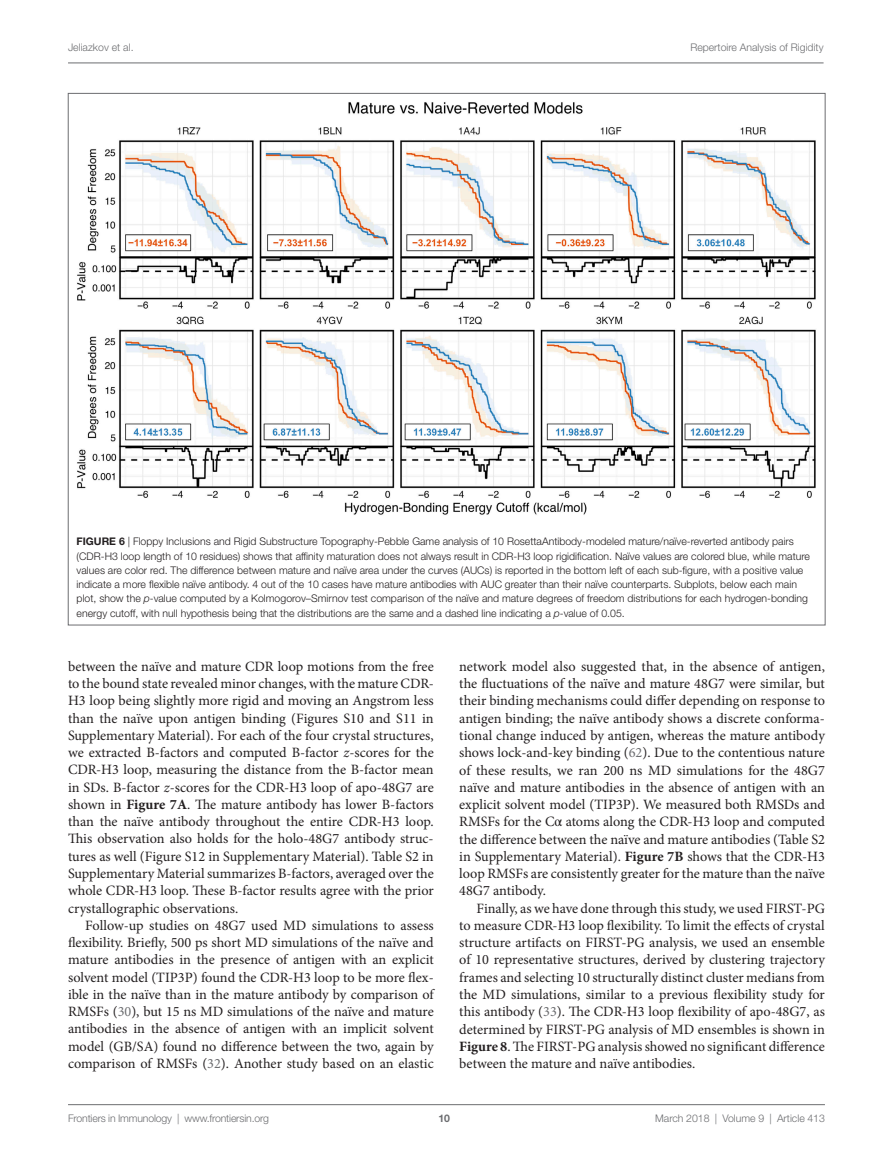
<style>
.page{position:relative;width:893px;height:1170px;background:#fff}
.page>*{position:absolute;margin:0;border:0;box-sizing:border-box;transform-origin:0 0}
.t1{font:14.25px/17.2px "Minion Pro";color:#231f20;text-align:justify}
.t2{font:300 10.5px/14.2px "Helvetica Neue LT Std";color:#231f20}
.t3{font:300 10.5px "Helvetica Neue LT Std";color:#6c6d70}
.t4{font:700 10.5px "Helvetica Neue LT Std";color:#6c6d70}
.s1{font-weight:700}
.s2{font-style:italic}
.s3{color:#6c6d70}
.s4{font-family:"STIX General"}
</style>
<div class="page">
<img style="left:77px;top:102px;width:739px;height:413px">
<hr style="left:68px;top:63px;width:756px;height:1px;background:#6c6d70">
<hr style="left:68px;top:1104px;width:757px;height:1px;background:#6c6d70">
<p class="t3" style="left:68px;top:41px;width:67px">Jeliazkov et al.</p>
<p class="t3" style="left:690px;top:41px;width:135px">Repertoire Analysis of Rigidity</p>
<p class="t2" style="left:77px;top:534px;width:735px"><span class="s1">FIG URE 6</span> | Floppy Inclusions and Rigid Substructure Topography-Pebble Game analysis of 10 RosettaAntibody-modeled mature/naïve-reverted antibody pairs (CDR-H3 loop length of 10 residues) shows that affinity maturation does not always result in CDR-H3 loop rigidification. Naïve values are colored blue, while mature values are color red. The difference between mature and naïve area under the curves (AUCs) is reported in the bottom left of each sub-figure, with a positive value indicate a more flexible naïve antibody. 4 out of the 10 cases have mature antibodies with AUC greater than their naïve counterparts. Subplots, below each main plot, show the <span class="s2">p</span>-value computed by a Kolmogorov–Smirnov test comparison of the naïve and mature degrees of freedom distributions for each hydrogen-bonding energy cutoff, with null hypothesis being that the distributions are the same and a dashed line indicating a <span class="s2">p</span>-value of 0.05.</p>
<p class="t1" style="left:68px;top:657px;width:367px">between the naïve and mature CDR loop motions from the free to the bound state revealed minor changes, with the mature CDR-H3 loop being slightly more rigid and moving an Angstrom less than the naïve upon antigen binding (Figures S10 and S11 in Supplementary Material). For each of the four crystal structures, we extracted B-factors and computed B-factor <span class="s2">z</span>-scores for the CDR-H3 loop, measuring the distance from the B-factor mean in SDs. B-factor <span class="s2">z</span>-scores for the CDR-H3 loop of apo-48G7 are shown in <span class="s1">Figure 7A</span>. The mature antibody has lower B-factors than the naïve antibody throughout the entire CDR-H3 loop.<br>This observation also holds for the holo-48G7 antibody struc&shy;tures as well (Figure S12 in Supplementary Material). Table S2 in Supplementary Material summarizes B-factors, averaged over the whole CDR-H3 loop. These B-factor results agree with the prior crystallographic observations.</p>
<p class="t1" style="left:68px;top:916px;width:367px;text-indent:17px">Follow-up studies on 48G7 used MD simulations to assess flexibility. Briefly, 500 ps short MD simulations of the naïve and mature antibodies in the presence of antigen with an explicit solvent model (TIP3P) found the CDR-H3 loop to be more flex&shy;ible in the naïve than in the mature antibody by comparison of RMSFs (<span class="s3">30</span>), but 15 ns MD simulations of the naïve and mature antibodies in the absence of antigen with an implicit solvent model (GB/SA) found no difference between the two, again by comparison of RMSFs (<span class="s3">32</span>). Another study based on an elastic</p>
<p class="t1" style="left:459px;top:657px;width:367px">network model also suggested that, in the absence of antigen, the fluctuations of the naïve and mature 48G7 were similar, but their binding mechanisms could differ depending on response to antigen binding; the naïve antibody shows a discrete conforma&shy;tional change induced by antigen, whereas the mature antibody shows lock-and-key binding (<span class="s3">62</span>). Due to the contentious nature of these results, we ran 200 ns MD simulations for the 48G7 naïve and mature antibodies in the absence of antigen with an explicit solvent model (TIP3P). We measured both RMSDs and RMSFs for the C<span class="s4">α</span> atoms along the CDR-H3 loop and computed the difference between the naïve and mature antibodies (Table S2 in Supplementary Material). <span class="s1">Figure 7B</span> shows that the CDR-H3 loop RMSFs are consistently greater for the mature than the naïve 48G7 antibody.</p>
<p class="t1" style="left:459px;top:899px;width:367px;text-indent:17px">Finally, as we have done through this study, we used FIRST-PG to measure CDR-H3 loop flexibility. To limit the effects of crystal structure artifacts on FIRST-PG analysis, we used an ensemble of 10 representative structures, derived by clustering trajectory frames and selecting 10 structurally distinct cluster medians from the MD simulations, similar to a previous flexibility study for this antibody (<span class="s3">33</span>). The CDR-H3 loop flexibility of apo-48G7, as determined by FIRST-PG analysis of MD ensembles is shown in <span class="s1">Figure 8</span>. The FIRST-PG analysis showed no significant difference between the mature and naïve antibodies.</p>
<p class="t3" style="left:68px;top:1111px;width:203px">Frontiers in Immunology | www.frontiersin.org</p>
<p class="t3" style="left:655px;top:1111px;width:171px">March 2018 | Volume 9 | Article 413</p>
<p class="t4" style="left:439px;top:1111px;width:13px">10</p>
</div>
